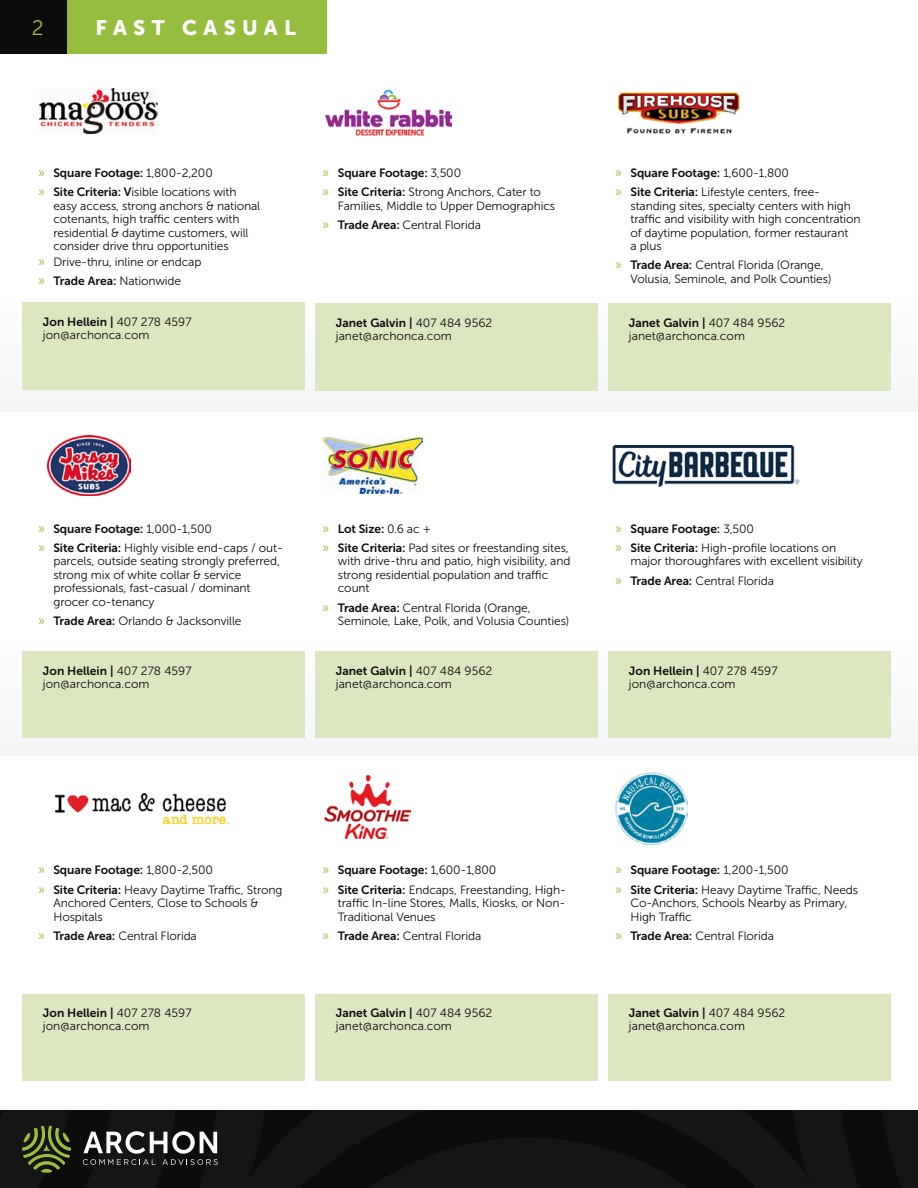
<style>
.page{position:relative;width:918px;height:1188px;background:#fff}
.page>*{position:absolute;margin:0;border:0;box-sizing:border-box;transform-origin:0 0}
.t1{font:21px "Museo Sans 900";letter-spacing:.3em;color:#fff}
.t2{font:21px "Museo Sans 300";color:#96be3e}
.t3{font:12px/13.5px "Museo Sans 300";letter-spacing:-.01em;color:#0d0c0d}
.t4{font:12px "Museo Sans 700";letter-spacing:-.01em;color:#0d0c0d}
.s1{font-family:"Myriad Pro";font-size:15px;color:#96be3e}
.s2{font-family:"Museo Sans 300"}
.s3{font-family:"Museo Sans 700"}
</style>
<div class="page">
<svg style="left:0;top:1110px;width:918px;height:78px;background:#111112"></svg>
<svg style="left:22px;top:1126px;width:49px;height:47px;background:#3f4b20"></svg>
<svg style="left:83px;top:1130px;width:135px;height:35px"></svg>
<div style="left:23px;top:303px;width:282px;height:36px;background:#dce6c0"></div>
<div style="left:23px;top:339px;width:282px;height:37px;background:#dce6c0"></div>
<div style="left:23px;top:356px;width:282px;height:34px;background:#dce6c0"></div>
<div style="left:609px;top:304px;width:282px;height:36px;background:#dce6c0"></div>
<div style="left:609px;top:340px;width:282px;height:37px;background:#dce6c0"></div>
<div style="left:609px;top:357px;width:282px;height:34px;background:#dce6c0"></div>
<div style="left:316px;top:304px;width:282px;height:36px;background:#dce6c0"></div>
<div style="left:316px;top:340px;width:282px;height:37px;background:#dce6c0"></div>
<div style="left:316px;top:357px;width:282px;height:34px;background:#dce6c0"></div>
<div style="left:316px;top:651px;width:282px;height:37px;background:#dce6c0"></div>
<div style="left:316px;top:688px;width:282px;height:37px;background:#dce6c0"></div>
<div style="left:316px;top:705px;width:282px;height:33px;background:#dce6c0"></div>
<div style="left:23px;top:651px;width:282px;height:37px;background:#dce6c0"></div>
<div style="left:23px;top:688px;width:282px;height:37px;background:#dce6c0"></div>
<div style="left:23px;top:705px;width:282px;height:33px;background:#dce6c0"></div>
<div style="left:23px;top:994px;width:282px;height:36px;background:#dce6c0"></div>
<div style="left:23px;top:1030px;width:282px;height:37px;background:#dce6c0"></div>
<div style="left:23px;top:1047px;width:282px;height:34px;background:#dce6c0"></div>
<div style="left:609px;top:651px;width:282px;height:37px;background:#dce6c0"></div>
<div style="left:609px;top:688px;width:282px;height:37px;background:#dce6c0"></div>
<div style="left:609px;top:705px;width:282px;height:33px;background:#dce6c0"></div>
<img style="left:618px;top:92px;width:122px;height:42px">
<img style="left:47px;top:435px;width:84px;height:60px">
<img style="left:40px;top:89px;width:118px;height:44px">
<div style="left:316px;top:994px;width:282px;height:36px;background:#dce6c0"></div>
<div style="left:316px;top:1030px;width:282px;height:37px;background:#dce6c0"></div>
<div style="left:316px;top:1047px;width:282px;height:34px;background:#dce6c0"></div>
<div style="left:609px;top:994px;width:282px;height:36px;background:#dce6c0"></div>
<div style="left:609px;top:1030px;width:282px;height:37px;background:#dce6c0"></div>
<div style="left:609px;top:1047px;width:282px;height:34px;background:#dce6c0"></div>
<img style="left:325px;top:775px;width:85px;height:63px">
<img style="left:324px;top:438px;width:99px;height:56px">
<div style="left:65px;top:0;width:262px;height:53px;background:#96be3e"></div>
<div style="left:0;top:0;width:66px;height:53px;background:#0d0c0d"></div>
<img style="left:325px;top:90px;width:127px;height:46px">
<img style="left:612px;top:445px;width:188px;height:41px">
<img style="left:56px;top:793px;width:173px;height:31px">
<img style="left:616px;top:773px;width:72px;height:72px">
<h1 class="t2" style="left:32px;top:17px;width:13px">2</h1>
<h1 class="t1" style="left:96px;top:16px;width:202px">FAST CASUAL</h1>
<p class="t4" style="left:38px;top:166px;width:176px"><span class="s1">»</span> Square Footage: <span class="s2">1,800-2,200</span></p>
<p class="t3" style="left:53px;top:185px;width:208px;text-indent:-15px"><span class="s1">»</span> <span class="s3">Site Criteria: V</span>isible locations with easy access, strong anchors &amp; national cotenants, high traffic centers with residential &amp; daytime customers, will consider drive thru opportunities</p>
<p class="t3" style="left:38px;top:255px;width:164px"><span class="s1">»</span> Drive-thru, inline or endcap</p>
<p class="t4" style="left:38px;top:275px;width:144px"><span class="s1">»</span> Trade Area: <span class="s2">Nationwide</span></p>
<p class="t4" style="left:43px;top:315px;width:150px">Jon Hellein | <span class="s2">407 278 4597</span></p>
<p class="t3" style="left:43px;top:328px;width:108px">jon@archonca.com</p>
<p class="t4" style="left:323px;top:166px;width:140px"><span class="s1">»</span> Square Footage: <span class="s2">3,500</span></p>
<p class="t3" style="left:338px;top:185px;width:219px;text-indent:-15px"><span class="s1">»</span> <span class="s3">Site Criteria:</span> Strong Anchors, Cater to<br>Families, Middle to Upper Demographics</p>
<p class="t3" style="left:323px;top:218px;width:160px"><span class="s1">»</span> <span class="s3">Trade Area:</span> Central Florida</p>
<p class="t4" style="left:336px;top:316px;width:158px">Janet Galvin | <span class="s2">407 484 9562</span></p>
<p class="t3" style="left:336px;top:330px;width:118px">janet@archonca.com</p>
<p class="t4" style="left:615px;top:166px;width:175px"><span class="s1">»</span> Square Footage: <span class="s2">1,600-1,800</span></p>
<p class="t3" style="left:630px;top:185px;width:232px;text-indent:-15px"><span class="s1">»</span> <span class="s3">Site Criteria:</span> Lifestyle centers, free&shy;standing sites, specialty centers with high traffic and visibility with high concentration of daytime population, former restaurant<br>a plus</p>
<p class="t3" style="left:630px;top:258px;width:203px;text-indent:-15px"><span class="s1">»</span> <span class="s3">Trade Area:</span> Central Florida (Orange,<br>Volusia, Seminole, and Polk Counties)</p>
<p class="t4" style="left:629px;top:316px;width:158px">Janet Galvin | <span class="s2">407 484 9562</span></p>
<p class="t3" style="left:629px;top:330px;width:118px">janet@archonca.com</p>
<p class="t4" style="left:38px;top:522px;width:175px"><span class="s1">»</span> Square Footage: <span class="s2">1,000-1,500</span></p>
<p class="t3" style="left:53px;top:541px;width:231px;text-indent:-15px"><span class="s1">»</span> <span class="s3">Site Criteria:</span> Highly visible end-caps / out&shy;parcels, outside seating strongly preferred, strong mix of white collar &amp; service professionals, fast-casual / dominant grocer co-tenancy</p>
<p class="t3" style="left:38px;top:614px;width:205px"><span class="s1">»</span> <span class="s3">Trade Area:</span> Orlando &amp; Jacksonville</p>
<p class="t4" style="left:43px;top:664px;width:150px">Jon Hellein | <span class="s2">407 278 4597</span></p>
<p class="t3" style="left:43px;top:677px;width:108px">jon@archonca.com</p>
<p class="t4" style="left:323px;top:522px;width:110px"><span class="s1">»</span> Lot Size: <span class="s2">0.6 ac +</span></p>
<p class="t3" style="left:338px;top:541px;width:234px;text-indent:-15px"><span class="s1">»</span> <span class="s3">Site Criteria:</span> Pad sites or freestanding sites, with drive-thru and patio, high visibility, and strong residential population and traffic count</p>
<p class="t3" style="left:338px;top:601px;width:233px;text-indent:-15px"><span class="s1">»</span> <span class="s3">Trade Area:</span> Central Florida (Orange,<br>Seminole, Lake, Polk, and Volusia Counties)</p>
<p class="t4" style="left:336px;top:664px;width:158px">Janet Galvin | <span class="s2">407 484 9562</span></p>
<p class="t3" style="left:336px;top:677px;width:118px">janet@archonca.com</p>
<p class="t4" style="left:615px;top:522px;width:140px"><span class="s1">»</span> Square Footage: <span class="s2">3,500</span></p>
<p class="t3" style="left:630px;top:541px;width:234px;text-indent:-15px"><span class="s1">»</span> <span class="s3">Site Criteria:</span> High-profile locations on major thoroughfares with excellent visibility</p>
<p class="t3" style="left:615px;top:574px;width:160px"><span class="s1">»</span> <span class="s3">Trade Area:</span> Central Florida</p>
<p class="t4" style="left:629px;top:664px;width:150px">Jon Hellein | <span class="s2">407 278 4597</span></p>
<p class="t3" style="left:629px;top:677px;width:108px">jon@archonca.com</p>
<p class="t4" style="left:38px;top:864px;width:176px"><span class="s1">»</span> Square Footage: <span class="s2">1,800-2,500</span></p>
<p class="t3" style="left:53px;top:883px;width:231px;text-indent:-15px"><span class="s1">»</span> <span class="s3">Site Criteria:</span> Heavy Daytime Traffic, Strong<br>Anchored Centers, Close to Schools &amp;<br>Hospitals</p>
<p class="t3" style="left:38px;top:929px;width:160px"><span class="s1">»</span> <span class="s3">Trade Area:</span> Central Florida</p>
<p class="t4" style="left:43px;top:1006px;width:150px">Jon Hellein | <span class="s2">407 278 4597</span></p>
<p class="t3" style="left:43px;top:1020px;width:108px">jon@archonca.com</p>
<p class="t4" style="left:323px;top:864px;width:175px"><span class="s1">»</span> Square Footage: <span class="s2">1,600-1,800</span></p>
<p class="t3" style="left:338px;top:883px;width:230px;text-align:justify;text-indent:-15px"><span class="s1">»</span> <span class="s3">Site Criteria:</span> Endcaps, Freestanding, High&shy;traffic In-line Stores, Malls, Kiosks, or Non-Traditional Venues</p>
<p class="t3" style="left:323px;top:929px;width:160px"><span class="s1">»</span> <span class="s3">Trade Area:</span> Central Florida</p>
<p class="t4" style="left:336px;top:1006px;width:158px">Janet Galvin | <span class="s2">407 484 9562</span></p>
<p class="t3" style="left:336px;top:1020px;width:118px">janet@archonca.com</p>
<p class="t4" style="left:615px;top:864px;width:175px"><span class="s1">»</span> Square Footage: <span class="s2">1,200-1,500</span></p>
<p class="t3" style="left:630px;top:883px;width:229px;text-indent:-15px"><span class="s1">»</span> <span class="s3">Site Criteria:</span> Heavy Daytime Traffic, Needs<br>Co-Anchors, Schools Nearby as Primary,<br>High Traffic</p>
<p class="t3" style="left:615px;top:929px;width:160px"><span class="s1">»</span> <span class="s3">Trade Area:</span> Central Florida</p>
<p class="t4" style="left:629px;top:1006px;width:158px">Janet Galvin | <span class="s2">407 484 9562</span></p>
<p class="t3" style="left:629px;top:1020px;width:118px">janet@archonca.com</p>
</div>
